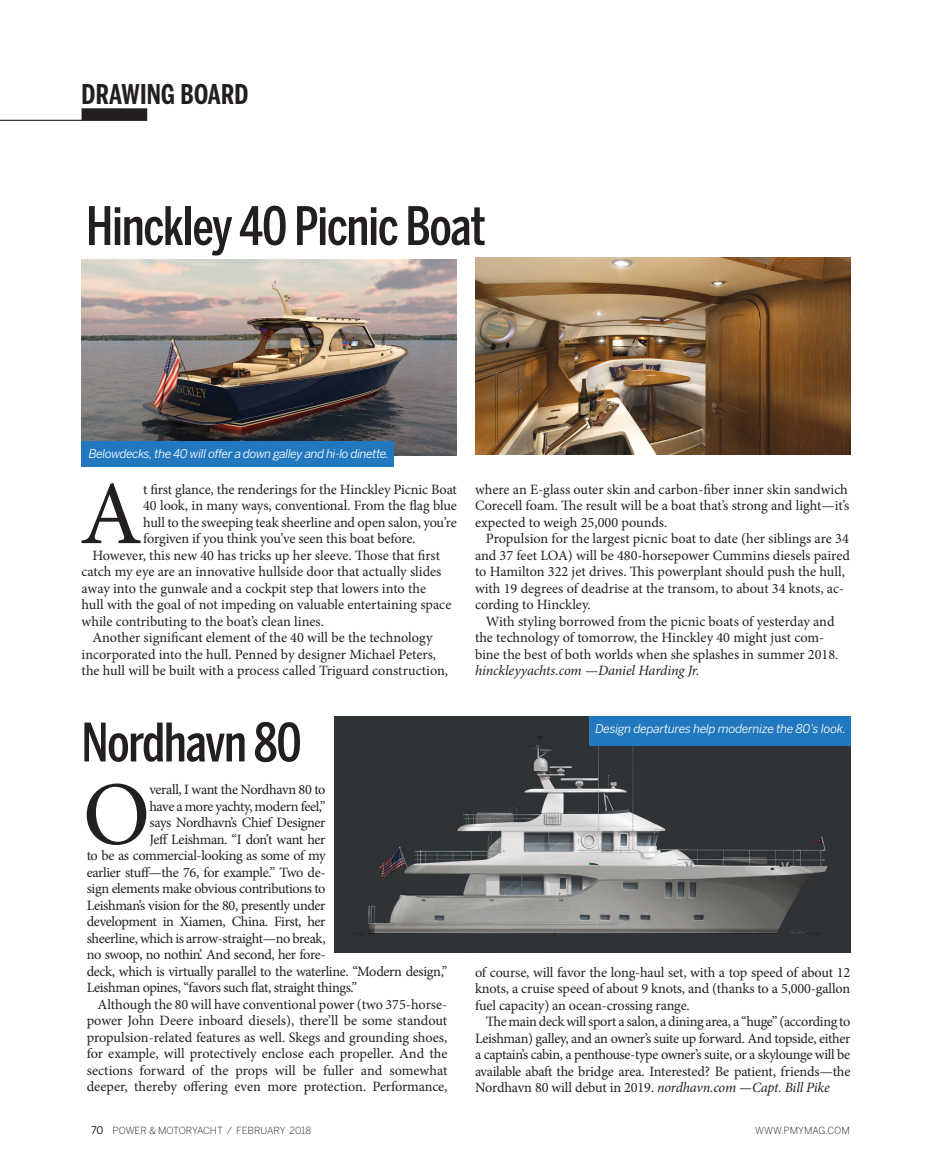
<style>
.page{position:relative;width:932px;height:1175px;background:#fff}
.page>*{position:absolute;margin:0;border:0;box-sizing:border-box;transform-origin:0 0}
.t1{font:90.45px "Minion Pro";color:#231f20}
.t2{font:500 52.5px "Benton Sans Comp";letter-spacing:-.02em;color:#231f20}
.t3{font:700 27px "Benton Sans Comp";letter-spacing:.01em;color:#231f20}
.t4{font:14.25px "Minion Pro";letter-spacing:-.01em;color:#231f20}
.t5{font:14.25px "Minion Pro";letter-spacing:-.03em;color:#231f20}
.t6{font:italic 14.25px "Minion Pro";letter-spacing:-.01em;color:#231f20}
.t7{font:italic 12px "Benton Sans";letter-spacing:-.03em;color:#fff}
.t8{font:300 9.75px "Benton Sans";color:#231f20}
.s1{font-style:italic}
.s2{font-weight:400;font-size:10.5px}
</style>
<div class="page">
<img style="left:82px;top:260px;width:375px;height:195px">
<div style="left:82px;top:108px;width:65px;height:12px;background:#231f20"></div>
<hr style="left:0;top:120px;width:147px;height:1px;background:#231f20">
<img style="left:475px;top:258px;width:375px;height:196px">
<div style="left:82px;top:441px;width:312px;height:25px;background:#2278be"></div>
<img style="left:334px;top:717px;width:516px;height:235px">
<div style="left:589px;top:716px;width:261px;height:29px;background:#2278be"></div>
<p class="t3" style="left:82px;top:79px;width:168px">DRAWING BOARD</p>
<p class="t2" style="left:86px;top:195px;width:401px">Hinckley 40 Picnic Boat</p>
<p class="t7" style="left:88px;top:446px;width:302px">Belowdecks, the 40 will offer a down galley and hi-lo dinette.</p>
<p class="t1" style="left:80px;top:453px;width:64px">A</p>
<p class="t4" style="left:143px;top:479px;width:315px">t first glance, the renderings for the Hinckley Picnic Boat</p>
<p class="t4" style="left:143px;top:496px;width:315px">40 look, in many ways, conventional. From the flag blue</p>
<p class="t4" style="left:143px;top:512px;width:315px">hull to the sweeping teak sheerline and open salon, you’re</p>
<p class="t4" style="left:143px;top:529px;width:274px">forgiven if you think you’ve seen this boat before.</p>
<p class="t4" style="left:92px;top:545px;width:349px">However, this new 40 has tricks up her sleeve. Those that first</p>
<p class="t4" style="left:82px;top:562px;width:361px">catch my eye are an innovative hullside door that actually slides</p>
<p class="t4" style="left:82px;top:578px;width:346px">away into the gunwale and a cockpit step that lowers into the</p>
<p class="t4" style="left:82px;top:595px;width:371px">hull with the goal of not impeding on valuable entertaining space</p>
<p class="t4" style="left:82px;top:611px;width:244px">while contributing to the boat’s clean lines.</p>
<p class="t4" style="left:92px;top:628px;width:342px">Another significant element of the 40 will be the technology</p>
<p class="t4" style="left:82px;top:644px;width:356px">incorporated into the hull. Penned by designer Michael Peters,</p>
<p class="t4" style="left:82px;top:661px;width:368px">the hull will be built with a process called Triguard construction,</p>
<p class="t2" style="left:82px;top:712px;width:221px">Nordhavn 80</p>
<p class="t1" style="left:83px;top:754px;width:69px">O</p>
<p class="t5" style="left:149px;top:780px;width:178px">verall, I want the Nordhavn 80 to</p>
<p class="t5" style="left:149px;top:796px;width:178px">have a more yachty, modern feel,”</p>
<p class="t4" style="left:149px;top:813px;width:178px">says Nordhavn’s Chief Designer</p>
<p class="t5" style="left:149px;top:829px;width:178px">Jeff Leishman. “I don’t want her</p>
<p class="t4" style="left:87px;top:846px;width:240px">to be as commercial-looking as some of my</p>
<p class="t5" style="left:87px;top:862px;width:240px">earlier stuff—the 76, for example.” Two de-</p>
<p class="t5" style="left:87px;top:879px;width:240px">sign elements make obvious contributions to</p>
<p class="t4" style="left:87px;top:895px;width:240px">Leishman’s vision for the 80, presently under</p>
<p class="t4" style="left:87px;top:912px;width:240px">development in Xiamen, China. First, her</p>
<p class="t5" style="left:87px;top:928px;width:240px">sheerline, which is arrow-straight—no break,</p>
<p class="t5" style="left:87px;top:945px;width:240px">no swoop, no nothin’. And second, her fore-</p>
<p class="t4" style="left:87px;top:961px;width:362px">deck, which is virtually parallel to the waterline. “Modern design,”</p>
<p class="t5" style="left:87px;top:978px;width:272px">Leishman opines, “favors such flat, straight things.”</p>
<p class="t4" style="left:97px;top:994px;width:351px">Although the 80 will have conventional power (two 375-horse-</p>
<p class="t4" style="left:87px;top:1011px;width:362px">power John Deere inboard diesels), there’ll be some standout</p>
<p class="t4" style="left:87px;top:1027px;width:362px">propulsion-related features as well. Skegs and grounding shoes,</p>
<p class="t4" style="left:87px;top:1044px;width:362px">for example, will protectively enclose each propeller. And the</p>
<p class="t4" style="left:87px;top:1060px;width:362px">sections forward of the props will be fuller and somewhat</p>
<p class="t4" style="left:87px;top:1077px;width:362px">deeper, thereby offering even more protection. Performance,</p>
<p class="t4" style="left:475px;top:479px;width:374px">where an E-glass outer skin and carbon-fiber inner skin sandwich</p>
<p class="t4" style="left:475px;top:496px;width:376px">Corecell foam. The result will be a boat that’s strong and light—it’s</p>
<p class="t4" style="left:475px;top:512px;width:194px">expected to weigh 25,000 pounds.</p>
<p class="t4" style="left:486px;top:529px;width:364px">Propulsion for the largest picnic boat to date (her siblings are 34</p>
<p class="t4" style="left:475px;top:545px;width:376px">and 37 feet LOA) will be 480-horsepower Cummins diesels paired</p>
<p class="t4" style="left:475px;top:562px;width:371px">to Hamilton 322 jet drives. This powerplant should push the hull,</p>
<p class="t4" style="left:475px;top:578px;width:371px">with 19 degrees of deadrise at the transom, to about 34 knots, ac-</p>
<p class="t4" style="left:475px;top:595px;width:117px">cording to Hinckley.</p>
<p class="t4" style="left:486px;top:611px;width:350px">With styling borrowed from the picnic boats of yesterday and</p>
<p class="t4" style="left:475px;top:628px;width:351px">the technology of tomorrow, the Hinckley 40 might just com-</p>
<p class="t4" style="left:475px;top:644px;width:365px">bine the best of both worlds when she splashes in summer 2018.</p>
<p class="t6" style="left:475px;top:661px;width:226px">hinckleyyachts.com —Daniel Harding Jr.</p>
<p class="t7" style="left:595px;top:721px;width:252px">Design departures help modernize the 80’s look.</p>
<p class="t4" style="left:475px;top:962px;width:377px">of course, will favor the long-haul set, with a top speed of about 12</p>
<p class="t4" style="left:475px;top:979px;width:377px">knots, a cruise speed of about 9 knots, and (thanks to a 5,000-gallon</p>
<p class="t4" style="left:475px;top:995px;width:216px">fuel capacity) an ocean-crossing range.</p>
<p class="t4" style="left:486px;top:1012px;width:366px">The main deck will sport a salon, a dining area, a “huge” (according to</p>
<p class="t5" style="left:475px;top:1028px;width:377px">Leishman) galley, and an owner’s suite up forward. And topside, either</p>
<p class="t4" style="left:475px;top:1045px;width:377px">a captain’s cabin, a penthouse-type owner’s suite, or a skylounge will be</p>
<p class="t4" style="left:475px;top:1061px;width:377px">available abaft the bridge area. Interested? Be patient, friends—the</p>
<p class="t4" style="left:475px;top:1078px;width:356px">Nordhavn 80 will debut in 2019. <span class="s1">nordhavn.com —Capt. Bill Pike</span></p>
<p class="t8" style="left:91px;top:1125px;width:222px"><span class="s2">70</span> POWER &amp; MOTORYACHT / FEBRUARY 2018</p>
<p class="t8" style="left:755px;top:1125px;width:96px">WWW.PMYMAG.COM</p>
</div>
